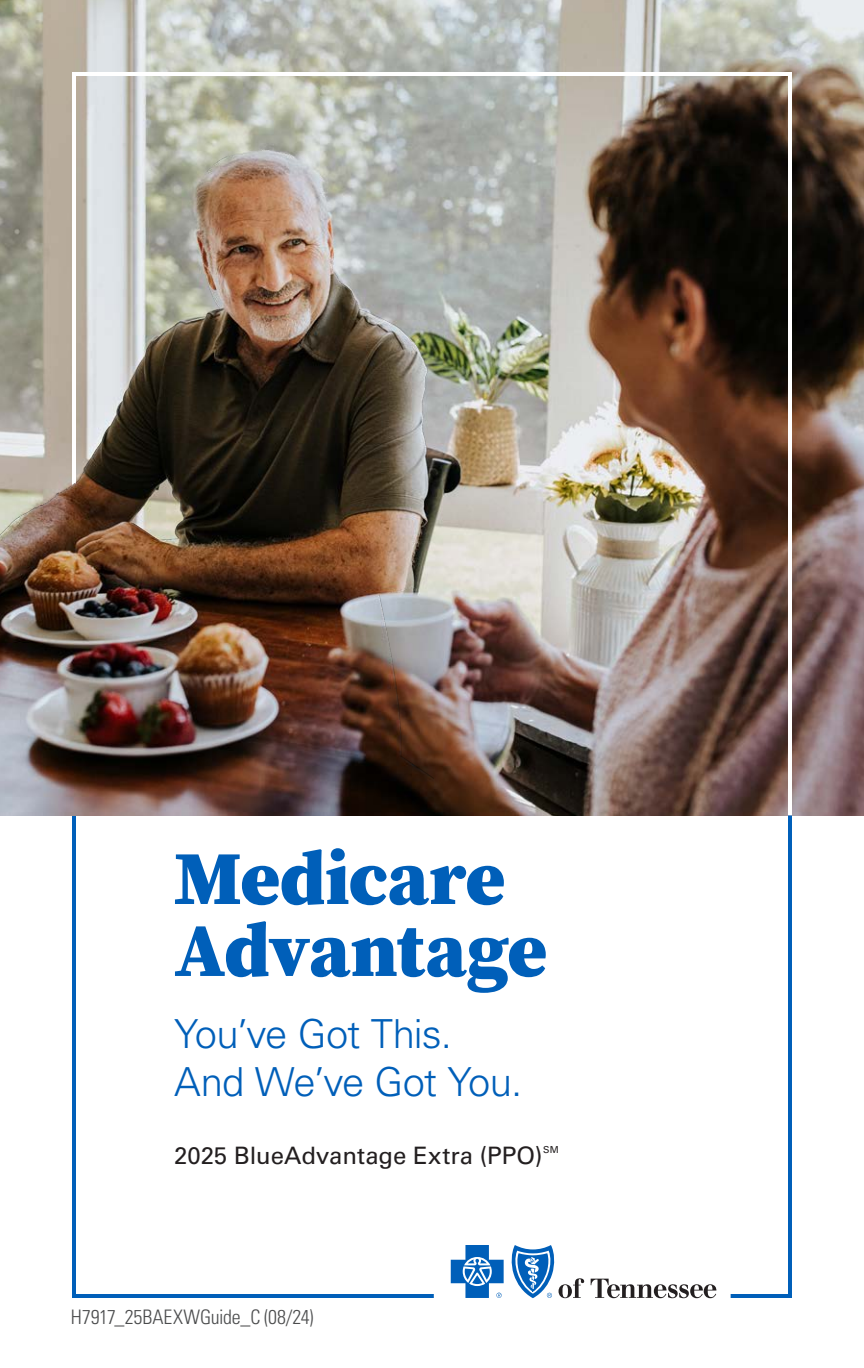
<style>
.page{position:relative;width:864px;height:1368px;background:#fff}
.page>*{position:absolute;margin:0;border:0;box-sizing:border-box;transform-origin:0 0}
.t1{font:900 76px/72px "Source Serif Pro";letter-spacing:-.01em;color:#005fb9}
.t2{font:300 40px/48px "Univers LT Std";letter-spacing:-.025em;color:#005fb9}
.t3{font:24px "Univers LT Std";color:#231f20}
.t4{font:300 condensed 20px "Univers LT Std";letter-spacing:-.005em;color:#4b4c4d}
.t5{font:9.6px "Univers LT Std";color:#231f20}
</style>
<div class="page">
<img style="left:434px;top:0;width:430px;height:815px">
<svg style="left:70px;top:811px;width:368px;height:487px"></svg>
<svg style="left:591px;top:1279px;width:125px;height:19px"></svg>
<svg style="left:451px;top:1245px;width:53px;height:53px"></svg>
<svg style="left:511px;top:1245px;width:73px;height:53px"></svg>
<svg style="left:727px;top:811px;width:67px;height:487px"></svg>
<img style="left:0;top:0;width:434px;height:815px">
<h1 class="t1" style="left:174px;top:841px;width:375px">Medicare<br>Advantage</h1>
<p class="t2" style="left:174px;top:1010px;width:349px">You’ve Got This.<br>And We’ve Got You.</p>
<p class="t3" style="left:174px;top:1141px;width:370px">2025 BlueAdvantage Extra (PPO)</p>
<p class="t5" style="left:543px;top:1143px;width:17px">SM</p>
<p class="t4" style="left:71px;top:1305px;width:244px">H7917_25BAEXWGuide_C (08/24)</p>
</div>
